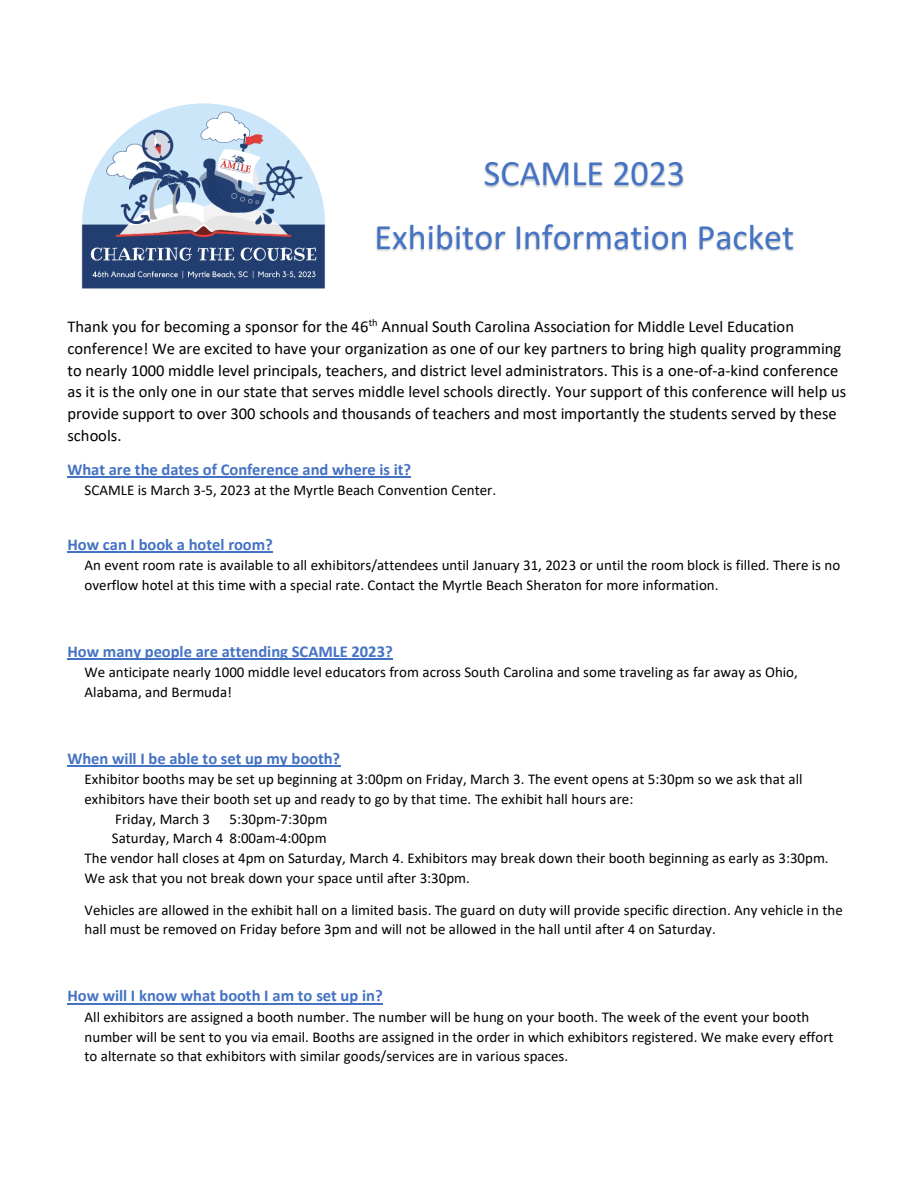
<style>
.page{position:relative;width:918px;height:1188px;background:#fff}
.page>*{position:absolute;margin:0;border:0;box-sizing:border-box;transform-origin:0 0}
.t1{font:36px "Calibri";color:#4472c4}
.t2{font:16.5px/21.8px "Calibri";color:#000}
.t3{font:700 16.5px "Calibri";letter-spacing:-.005em;color:#4472c4}
.t4{font:15px/19.6px "Calibri";color:#000}
</style>
<div class="page">
<hr style="left:68px;top:476px;width:343px;height:1px;background:#4472c4">
<hr style="left:68px;top:552px;width:205px;height:1px;background:#4472c4">
<hr style="left:68px;top:659px;width:325px;height:1px;background:#4472c4">
<hr style="left:68px;top:765px;width:273px;height:2px;background:#4472c4">
<hr style="left:68px;top:1003px;width:315px;height:1px;background:#4472c4">
<img style="left:484px;top:163px;width:200px;height:25px">
<img style="left:376px;top:225px;width:418px;height:27px">
<img style="left:81px;top:103px;width:244px;height:186px">
<p class="t1" style="left:484px;top:158px;width:203px">SCAMLE 2023</p>
<p class="t1" style="left:375px;top:222px;width:421px">Exhibitor Information Packet</p>
<p class="t2" style="left:68px;top:317px;width:780px">Thank you for becoming a sponsor for the 46<sup>th</sup> Annual South Carolina Association for Middle Level Education conference! We are excited to have your organization as one of our key partners to bring high quality programming to nearly 1000 middle level principals, teachers, and district level administrators. This is a one-of-a-kind conference as it is the only one in our state that serves middle level schools directly. Your support of this conference will help us provide support to over 300 schools and thousands of teachers and most importantly the students served by these schools.</p>
<p class="t3" style="left:68px;top:462px;width:345px">What are the dates of Conference and where is it?</p>
<p class="t4" style="left:85px;top:481px;width:413px">SCAMLE is March 3-5, 2023 at the Myrtle Beach Convention Center.</p>
<p class="t3" style="left:68px;top:537px;width:207px">How can I book a hotel room?</p>
<p class="t4" style="left:85px;top:557px;width:757px">An event room rate is available to all exhibitors/attendees until January 31, 2023 or until the room block is filled. There is no overflow hotel at this time with a special rate. Contact the Myrtle Beach Sheraton for more information.</p>
<p class="t3" style="left:68px;top:644px;width:327px">How many people are attending SCAMLE 2023?</p>
<p class="t4" style="left:85px;top:664px;width:715px">We anticipate nearly 1000 middle level educators from across South Carolina and some traveling as far away as Ohio,<br>Alabama, and Bermuda!</p>
<p class="t3" style="left:68px;top:751px;width:274px">When will I be able to set up my booth?</p>
<p class="t4" style="left:85px;top:771px;width:719px">Exhibitor booths may be set up beginning at 3:00pm on Friday, March 3. The event opens at 5:30pm so we ask that all</p>
<p class="t4" style="left:85px;top:790px;width:550px">exhibitors have their booth set up and ready to go by that time. The exhibit hall hours are:</p>
<p class="t4" style="left:115px;top:810px;width:96px">Friday, March 3</p>
<p class="t4" style="left:230px;top:810px;width:99px">5:30pm-7:30pm</p>
<p class="t4" style="left:112px;top:830px;width:216px">Saturday, March 4 8:00am-4:00pm</p>
<p class="t4" style="left:85px;top:850px;width:746px">The vendor hall closes at 4pm on Saturday, March 4. Exhibitors may break down their booth beginning as early as 3:30pm.</p>
<p class="t4" style="left:85px;top:869px;width:387px">We ask that you not break down your space until after 3:30pm.</p>
<p class="t4" style="left:85px;top:901px;width:760px">Vehicles are allowed in the exhibit hall on a limited basis. The guard on duty will provide specific direction. Any vehicle in the hall must be removed on Friday before 3pm and will not be allowed in the hall until after 4 on Saturday.</p>
<p class="t3" style="left:68px;top:989px;width:317px">How will I know what booth I am to set up in?</p>
<p class="t4" style="left:85px;top:1008px;width:750px">All exhibitors are assigned a booth number. The number will be hung on your booth. The week of the event your booth number will be sent to you via email. Booths are assigned in the order in which exhibitors registered. We make every effort to alternate so that exhibitors with similar goods/services are in various spaces.</p>
</div>
